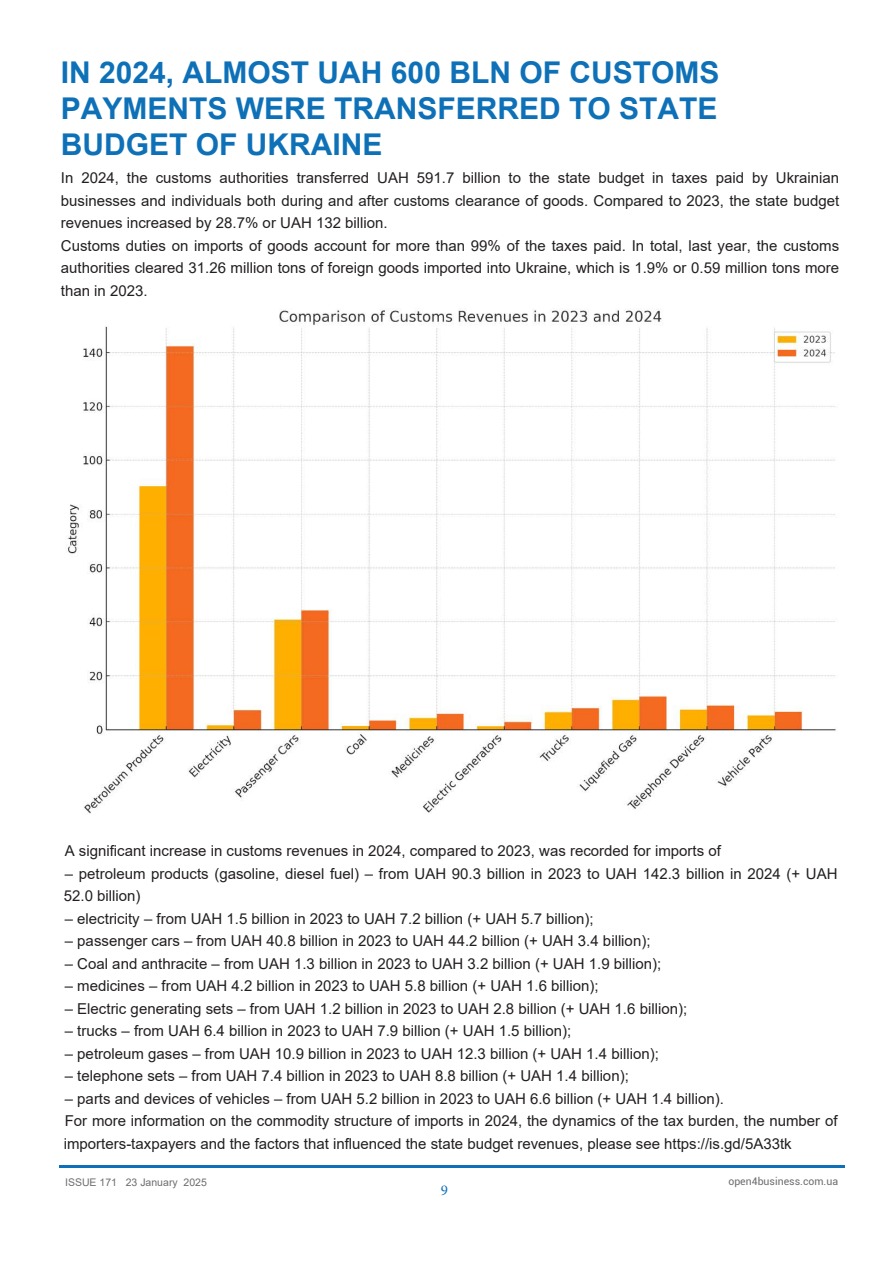
<style>
.page{position:relative;width:893px;height:1263px;background:#fff}
.page>*{position:absolute;margin:0;border:0;box-sizing:border-box;transform-origin:0 0}
.t1{font:700 30px/36px "Arial";color:#0e71b8;text-align:justify}
.t2{font:15px/22.5px "Arial";color:#231f20}
.t3{font:15px "Minion Pro";color:#0e71b8}
.t4{font:10.5px "Arial";color:#6c6d70}
.t5{font:10.5px "Roboto";color:#6c6d70}
</style>
<div class="page">
<hr style="left:59px;top:1165px;width:785px;height:2px;background:#0e71b8">
<img style="left:66px;top:309px;width:770px;height:505px">
<h1 class="t1" style="left:61px;top:55px;width:660px">IN 2024, ALMOST UAH 600 BLN OF CUSTOMS PAYMENTS WERE TRANSFERRED TO STATE BUDGET OF UKRAINE</h1>
<p class="t2" style="left:61px;top:167px;width:780px">In 2024, the customs authorities transferred UAH 591.7 billion to the state budget in taxes paid by Ukrainian businesses and individuals both during and after customs clearance of goods. Compared to 2023, the state budget revenues increased by 28.7% or UAH 132 billion.<br>Customs duties on imports of goods account for more than 99% of the taxes paid. In total, last year, the customs authorities cleared 31.26 million tons of foreign goods imported into Ukraine, which is 1.9% or 0.59 million tons more than in 2023.</p>
<p class="t2" style="left:65px;top:839px;width:658px">A significant increase in customs revenues in 2024, compared to 2023, was recorded for imports of</p>
<p class="t2" style="left:64px;top:862px;width:775px">– petroleum products (gasoline, diesel fuel) – from UAH 90.3 billion in 2023 to UAH 142.3 billion in 2024 (+ UAH<br>52.0 billion)</p>
<p class="t2" style="left:65px;top:907px;width:530px">– electricity – from UAH 1.5 billion in 2023 to UAH 7.2 billion (+ UAH 5.7 billion);</p>
<p class="t2" style="left:65px;top:929px;width:587px">– passenger cars – from UAH 40.8 billion in 2023 to UAH 44.2 billion (+ UAH 3.4 billion);</p>
<p class="t2" style="left:65px;top:952px;width:598px">– Coal and anthracite – from UAH 1.3 billion in 2023 to UAH 3.2 billion (+ UAH 1.9 billion);</p>
<p class="t2" style="left:65px;top:974px;width:535px">– medicines – from UAH 4.2 billion in 2023 to UAH 5.8 billion (+ UAH 1.6 billion);</p>
<p class="t2" style="left:65px;top:997px;width:624px">– Electric generating sets – from UAH 1.2 billion in 2023 to UAH 2.8 billion (+ UAH 1.6 billion);</p>
<p class="t2" style="left:65px;top:1019px;width:508px">– trucks – from UAH 6.4 billion in 2023 to UAH 7.9 billion (+ UAH 1.5 billion);</p>
<p class="t2" style="left:65px;top:1042px;width:595px">– petroleum gases – from UAH 10.9 billion in 2023 to UAH 12.3 billion (+ UAH 1.4 billion);</p>
<p class="t2" style="left:65px;top:1064px;width:565px">– telephone sets – from UAH 7.4 billion in 2023 to UAH 8.8 billion (+ UAH 1.4 billion);</p>
<p class="t2" style="left:64px;top:1087px;width:775px">– parts and devices of vehicles – from UAH 5.2 billion in 2023 to UAH 6.6 billion (+ UAH 1.4 billion).<br>For more information on the commodity structure of imports in 2024, the dynamics of the tax burden, the number of importers-taxpayers and the factors that influenced the state budget revenues, please see https://is.gd/5A33tk</p>
<p class="t4" style="left:65px;top:1175px;width:143px">ISSUE 171 23 January 2025</p>
<p class="t5" style="left:728px;top:1174px;width:111px">open4business.com.ua</p>
<p class="t3" style="left:441px;top:1180px;width:9px">9</p>
</div>
